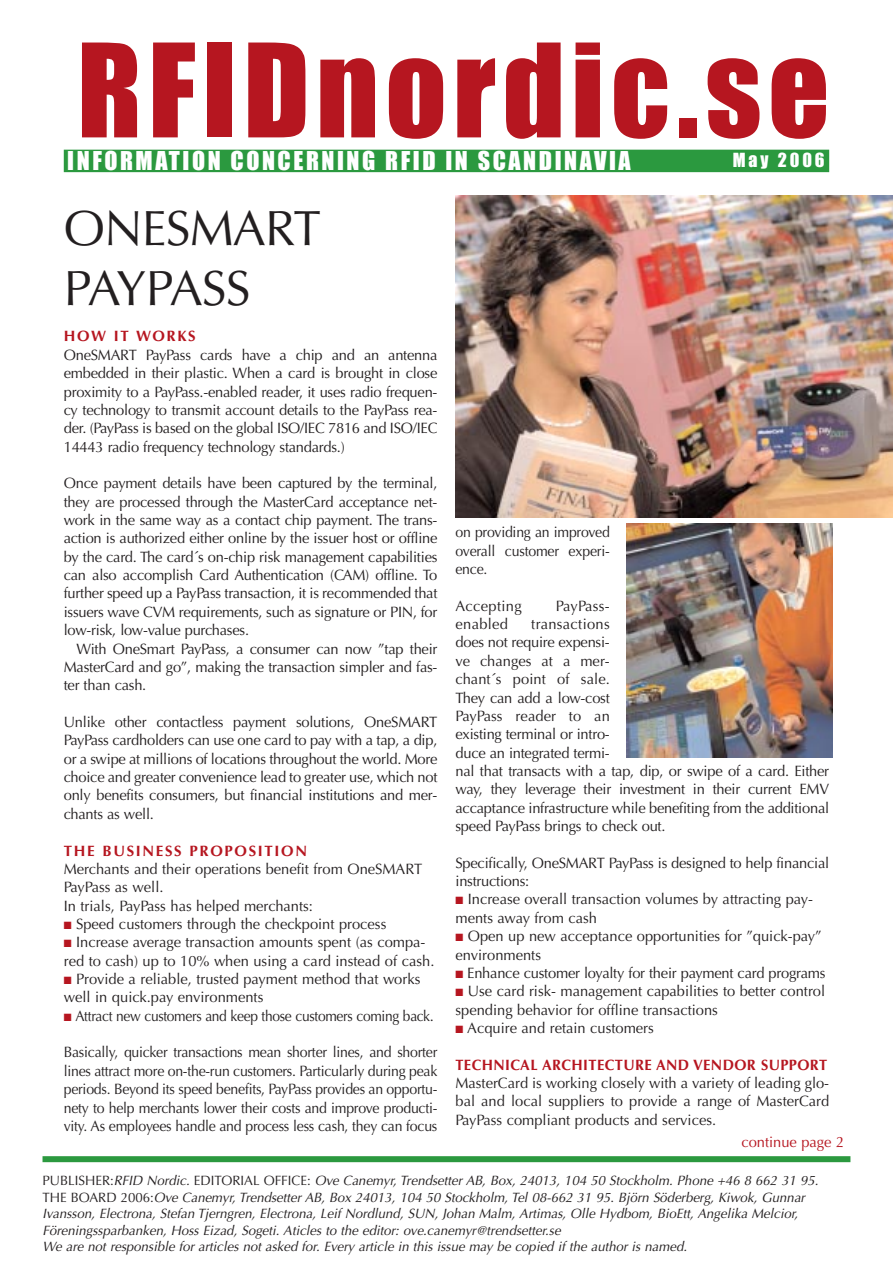
<style>
.page{position:relative;width:893px;height:1263px;background:#fff}
.page>*{position:absolute;margin:0;border:0;box-sizing:border-box;transform-origin:0 0}
.t1{font:120px "Impact";letter-spacing:.055em;color:#b61620}
.t2{font:49.5px/60.6px "Optima";letter-spacing:-.015em;color:#231f20}
.t3{font:24px "Impact";letter-spacing:.105em;color:#fff}
.t4{font:18px "Impact";letter-spacing:.16em;color:#fff}
.t5{font:15px/18.3px "Optima";letter-spacing:-.015em;color:#231f20}
.t6{font:15px/18.3px "Optima";letter-spacing:-.015em;color:#231f20;text-align:justify;scale:.94 1}
.t7{font:15px "Optima";letter-spacing:-.015em;color:#231f20;scale:.92 1}
.t8{font:700 15px "Optima";letter-spacing:.03em;color:#b61620}
.t9{font:700 15px "Optima";letter-spacing:.11em;color:#b61620}
.t10{font:15px "Optima";letter-spacing:.02em;color:#231f20}
.t11{font:15px "Optima";color:#b61620}
.t12{font:15px "Optima";letter-spacing:.005em;color:#231f20}
.t13{font:italic 13.5px/16.5px "Optima";color:#231f20}
.s1{color:#b61620}
.s2{font-style:normal}
</style>
<div class="page">
<div style="left:64px;top:150px;width:765px;height:22px;background:#2b993f"></div>
<div style="left:43px;top:1156px;width:807px;height:6px;background:#2b993f"></div>
<img style="left:456px;top:196px;width:437px;height:321px">
<img style="left:627px;top:523px;width:205px;height:235px">
<h1 class="t1" style="left:77px;top:52px;width:754px">RFIDnordic.se</h1>
<h3 class="t3" style="left:67px;top:153px;width:565px">INFORMATION CONCERNING RFID IN SCANDINAVIA</h3>
<p class="t4" style="left:733px;top:154px;width:93px">May 2006</p>
<h2 class="t2" style="left:64px;top:203px;width:259px">ONESMART<br>PAYPASS</h2>
<p class="t9" style="left:64px;top:330px;width:133px">HOW IT WORKS</p>
<p class="t5" style="left:64px;top:347px;width:375px;text-align:justify">OneSMART PayPass cards have a chip and an antenna embedded in their plastic. When a card is brought in close proximity to a PayPass.-enabled reader, it uses radio frequen&shy;cy technology to transmit account details to the PayPass rea&shy;der. (PayPass is based on the global ISO/IEC 7816 and ISO/IEC 14443 radio frequency technology standards.)</p>
<p class="t5" style="left:64px;top:476px;width:375px;text-align:justify">Once payment details have been captured by the terminal, they are processed through the MasterCard acceptance net&shy;work in the same way as a contact chip payment. The trans&shy;action is authorized either online by the issuer host or offline by the card. The card´s on-chip risk management capabilities can also accomplish Card Authentication (CAM) offline. To further speed up a PayPass transaction, it is recommended that issuers wave CVM requirements, such as signature or PIN, for low-risk, low-value purchases.</p>
<p class="t5" style="left:64px;top:641px;width:375px;text-align:justify;text-indent:13px">With OneSmart PayPass, a consumer can now ”tap their MasterCard and go”, making the transaction simpler and fas&shy;ter than cash.</p>
<p class="t5" style="left:64px;top:714px;width:375px;text-align:justify">Unlike other contactless payment solutions, OneSMART PayPass cardholders can use one card to pay with a tap, a dip, or a swipe at millions of locations throughout the world. More choice and greater convenience lead to greater use, which not only benefits consumers, but financial institutions and mer&shy;chants as well.</p>
<p class="t9" style="left:64px;top:844px;width:245px">THE BUSINESS PROPOSITION</p>
<p class="t5" style="left:64px;top:861px;width:360px">Merchants and their operations benefit from OneSMART<br>PayPass as well.<br>In trials, PayPass has helped merchants:</p>
<p class="t5" style="left:64px;top:916px;width:324px"><span class="s1">■</span> Speed customers through the checkpoint process</p>
<p class="t5" style="left:64px;top:934px;width:372px"><span class="s1">■</span> Increase average transaction amounts spent (as compa&shy;red to cash) up to 10% when using a card instead of cash.</p>
<p class="t5" style="left:64px;top:971px;width:358px"><span class="s1">■</span> Provide a reliable, trusted payment method that works well in quick.pay environments</p>
<p class="t7" style="left:64px;top:1009px;width:404px"><span class="s1">■</span> Attract new customers and keep those customers coming back.</p>
<p class="t6" style="left:64px;top:1045px;width:399px">Basically, quicker transactions mean shorter lines, and shorter lines attract more on-the-run customers. Particularly during peak periods. Beyond its speed benefits, PayPass provides an opportu&shy;nety to help merchants lower their costs and improve producti&shy;vity. As employees handle and process less cash, they can focus</p>
<p class="t6" style="left:455px;top:524px;width:166px">on providing an improved overall customer experi&shy;ence.</p>
<p class="t10" style="left:455px;top:599px;width:68px">Accepting</p>
<p class="t12" style="left:556px;top:599px;width:55px">PayPass-</p>
<p class="t10" style="left:455px;top:618px;width:54px">enabled</p>
<p class="t5" style="left:455px;top:616px;width:375px;text-indent:76px">transactions<br>does not require expensi-<br>ve changes at a mer-<br>chant´s point of sale.<br>They can add a low-cost<br>PayPass reader to an<br>existing terminal or intro-<br>duce an integrated termi-<br>nal that transacts with a tap, dip, or swipe of a card. Either way, they leverage their investment in their current EMV accaptance infrastructure while benefiting from the additional speed PayPass brings to check out.</p>
<p class="t5" style="left:455px;top:855px;width:375px">Specifically, OneSMART PayPass is designed to help financial instructions:</p>
<p class="t5" style="left:455px;top:892px;width:359px"><span class="s1">■</span> Increase overall transaction volumes by attracting pay&shy;ments away from cash</p>
<p class="t5" style="left:455px;top:928px;width:368px"><span class="s1">■</span> Open up new acceptance opportunities for ”quick-pay” environments</p>
<p class="t5" style="left:455px;top:965px;width:371px"><span class="s1">■</span> Enhance customer loyalty for their payment card programs</p>
<p class="t5" style="left:455px;top:983px;width:371px"><span class="s1">■</span> Use card risk- management capabilities to better control spending behavior for offline transactions</p>
<p class="t5" style="left:455px;top:1020px;width:200px"><span class="s1">■</span> Acquire and retain customers</p>
<p class="t8" style="left:455px;top:1058px;width:373px">TECHNICAL ARCHITECTURE AND VENDOR SUPPORT</p>
<p class="t5" style="left:455px;top:1075px;width:375px;text-align:justify">MasterCard is working closely with a variety of leading glo&shy;bal and local suppliers to provide a range of MasterCard PayPass compliant products and services.</p>
<p class="t11" style="left:741px;top:1135px;width:104px">continue page 2</p>
<p class="t13" style="left:43px;top:1173px;width:780px"><span class="s2">P U B L I S H E R :</span> RFID Nordic. <span class="s2">E D I TO R I A L O F F I C E :</span> Ove Canemyr,Trendsetter AB, Box, 24013, 104 50 Stockholm. Phone +46 8 662 31 95.<br><span class="s2">T H E B O A R D 2 0 0 6 :</span> Ove Canemyr,Trendsetter AB, Box 24013, 104 50 Stockholm,Tel 08-662 31 95<span class="s2">.</span> Björn Söderberg, Kiwok, Gunnar Ivansson, Electrona, Stefan Tjerngren, Electrona, Leif Nordlund, SUN, Johan Malm, Artimas, Olle Hydbom, BioEtt, Angelika Melcior, Föreningssparbanken, Hoss Eizad, Sogeti. Aticles to the editor: ove.canemyr@trendsetter.se<br>We are not responsible for articles not asked for. Every article in this issue may be copied if the author is named.</p>
</div>
